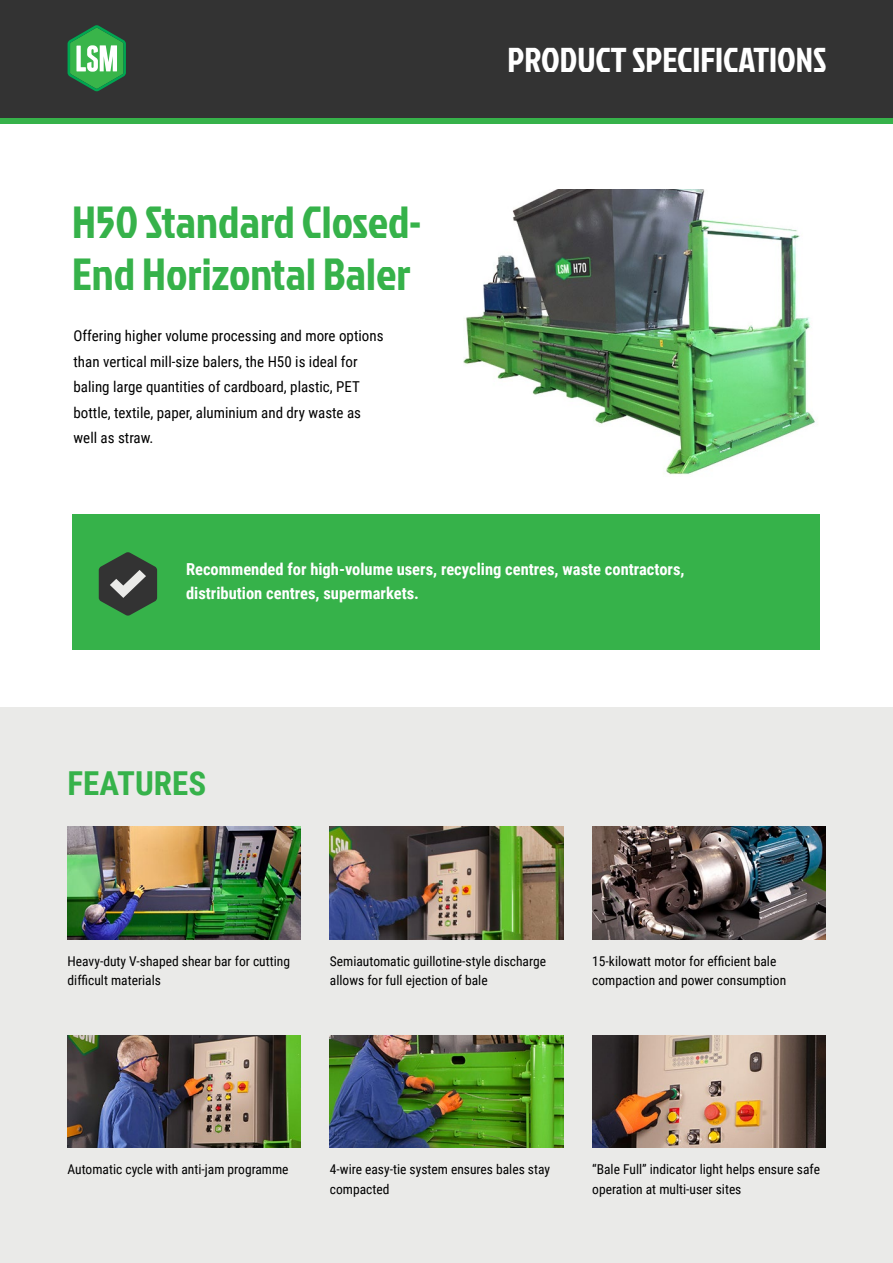
<style>
.page{position:relative;width:893px;height:1263px;background:#fff}
.page>*{position:absolute;margin:0;border:0;box-sizing:border-box;transform-origin:0 0}
.t1{font:45px/52.5px "Jockey One";color:#36b24a}
.t2{font:34.5px "Jockey One";color:#fff}
.t3{font:700 33px "Roboto Condensed";color:#36b24a}
.t4{font:700 16.5px/24px "Roboto Condensed";color:#fff}
.t5{font:15px/25.5px "Roboto Condensed";color:#000}
.t6{font:13.5px/19.5px "Roboto Condensed";color:#000}
</style>
<div class="page">
<div style="left:0;top:0;width:893px;height:124px;background:#333"></div>
<div style="left:72px;top:514px;width:747px;height:136px;background:#36b24a"></div>
<svg style="left:68px;top:25px;width:58px;height:66px"></svg>
<div style="left:0;top:118px;width:893px;height:6px;background:#36b24a"></div>
<div style="left:0;top:707px;width:893px;height:556px;background:#eaeae8"></div>
<img style="left:68px;top:826px;width:233px;height:113px">
<img style="left:68px;top:1035px;width:233px;height:113px">
<img style="left:330px;top:826px;width:233px;height:113px">
<img style="left:330px;top:1035px;width:233px;height:113px">
<img style="left:592px;top:826px;width:233px;height:113px">
<img style="left:592px;top:1035px;width:233px;height:113px">
<img style="left:464px;top:189px;width:351px;height:286px">
<svg style="left:99px;top:552px;width:58px;height:64px"></svg>
<h1 class="t1" style="left:72px;top:194px;width:350px">H50 Standard Closed-<br>End Horizontal Baler</h1>
<p class="t5" style="left:74px;top:323px;width:311px">Offering higher volume processing and more options than vertical mill-size balers, the H50 is ideal for baling large quantities of cardboard, plastic, PET bottle, textile, paper, aluminium and dry waste as well as straw.</p>
<h2 class="t2" style="left:508px;top:35px;width:320px">PRODUCT SPECIFICATIONS</h2>
<p class="t4" style="left:186px;top:556px;width:500px">Recommended for high-volume users, recycling centres, waste contractors, distribution centres, supermarkets.</p>
<h3 class="t3" style="left:68px;top:760px;width:140px">FEATURES</h3>
<p class="t6" style="left:68px;top:951px;width:224px">Heavy-duty V-shaped shear bar for cutting difficult materials</p>
<p class="t6" style="left:330px;top:951px;width:218px">Semiautomatic guillotine-style discharge allows for full ejection of bale</p>
<p class="t6" style="left:592px;top:951px;width:195px">15-kilowatt motor for efficient bale compaction and power consumption</p>
<p class="t6" style="left:68px;top:1159px;width:223px">Automatic cycle with anti-jam programme</p>
<p class="t6" style="left:330px;top:1159px;width:222px">4-wire easy-tie system ensures bales stay compacted</p>
<p class="t6" style="left:592px;top:1159px;width:229px">“Bale Full” indicator light helps ensure safe operation at multi-user sites</p>
</div>
